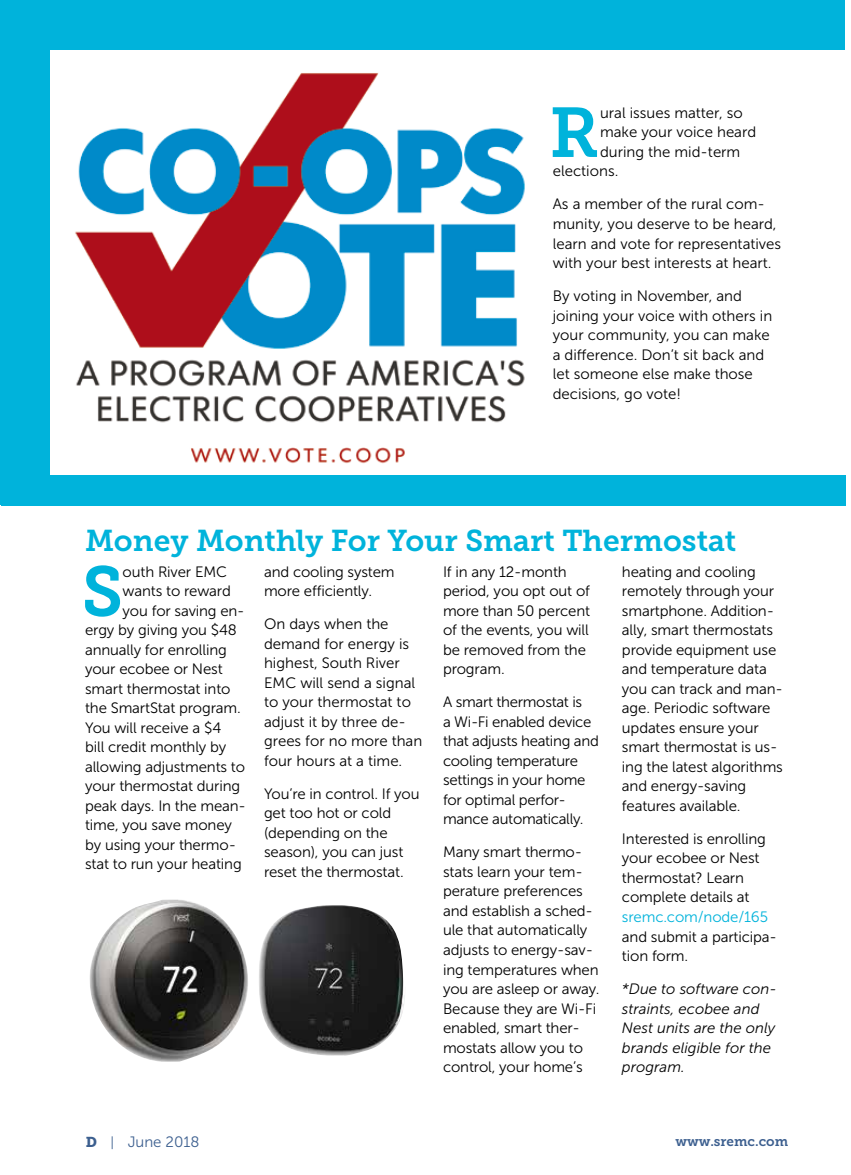
<style>
.page{position:relative;width:851px;height:1175px;background:#fff}
.page>*{position:absolute;margin:0;border:0;box-sizing:border-box;transform-origin:0 0}
.t1{font:69.9px "Museo Slab 700";color:#00b3db}
.t2{font:30px "Museo Slab 700";color:#00b3db}
.t3{font:15px/19.5px "Museo Sans 300";letter-spacing:-.01em;color:#000}
.t4{font:italic 15px/19.5px "Museo Sans 300";color:#000}
.t5{font:15px "Museo Sans 300";letter-spacing:-.01em;color:#00b3db}
.t6{font:15px "Museo Sans 300";color:#3c5f8f}
.t7{font:13.5px "Museo Slab 700";color:#3c5f8f}
.s1{font-family:"Museo Slab 900";font-size:14.25px}
.s2{font-size:13.5px}
</style>
<div class="page">
<img style="left:75px;top:73px;width:450px;height:391px">
<div style="left:0;top:0;width:844px;height:50px;background:#00b3db"></div>
<div style="left:2px;top:475px;width:844px;height:31px;background:#00b3db"></div>
<div style="left:0;top:0;width:50px;height:504px;background:#00b3db"></div>
<img style="left:89px;top:899px;width:316px;height:162px">
<h1 class="t1" style="left:549px;top:93px;width:52px">R</h1>
<p class="t3" style="left:600px;top:103px;width:144px">ural issues matter, so</p>
<p class="t3" style="left:600px;top:123px;width:158px">make your voice heard</p>
<p class="t3" style="left:600px;top:142px;width:142px">during the mid-term</p>
<p class="t3" style="left:552px;top:162px;width:67px">elections.</p>
<p class="t3" style="left:552px;top:195px;width:230px">As a member of the rural com&shy;munity, you deserve to be heard, learn and vote for representatives with your best interests at heart.</p>
<p class="t3" style="left:552px;top:286px;width:221px">By voting in November, and joining your voice with others in your community, you can make a difference. Don’t sit back and let someone else make those decisions, go vote!</p>
<h2 class="t2" style="left:85px;top:523px;width:652px">Money Monthly For Your Smart Thermostat</h2>
<h1 class="t1" style="left:82px;top:552px;width:43px">S</h1>
<p class="t3" style="left:123px;top:562px;width:106px">outh River EMC</p>
<p class="t3" style="left:443px;top:562px;width:149px">If in any 12-month period, you opt out of more than 50 percent of the events, you will be removed from the program.</p>
<p class="t3" style="left:443px;top:692px;width:157px">A smart thermostat is<br>a Wi-Fi enabled device that adjusts heating and cooling temperature settings in your home for optimal perfor&shy;mance automatically.</p>
<p class="t3" style="left:443px;top:842px;width:158px">Many smart thermo&shy;stats learn your tem&shy;perature preferences and establish a sched&shy;ule that automatically adjusts to energy-sav&shy;ing temperatures when you are asleep or away.<br>Because they are Wi-Fi enabled, smart ther&shy;mostats allow you to control, your home’s</p>
<p class="t3" style="left:622px;top:562px;width:162px">heating and cooling remotely through your smartphone. Addition&shy;ally, smart thermostats provide equipment use and temperature data you can track and man&shy;age. Periodic software updates ensure your smart thermostat is us&shy;ing the latest algorithms and energy-saving features available.</p>
<p class="t3" style="left:622px;top:829px;width:145px">Interested is enrolling your ecobee or Nest thermostat? Learn complete details at</p>
<p class="t5" style="left:622px;top:908px;width:148px">sremc.com/node/165</p>
<p class="t3" style="left:622px;top:926px;width:156px">and submit a participa&shy;tion form.</p>
<p class="t4" style="left:622px;top:979px;width:156px">*Due to software con&shy;straints, ecobee and<br>Nest units are the only brands eligible for the program.</p>
<p class="t3" style="left:264px;top:562px;width:132px">and cooling system more efficiently.</p>
<p class="t3" style="left:264px;top:614px;width:160px">On days when the demand for energy is highest, South River<br>EMC will send a signal to your thermostat to adjust it by three de&shy;grees for no more than four hours at a time.</p>
<p class="t3" style="left:264px;top:784px;width:157px">You’re in control. If you get too hot or cold (depending on the season), you can just reset the thermostat.</p>
<p class="t3" style="left:123px;top:581px;width:110px">wants to reward</p>
<p class="t3" style="left:123px;top:601px;width:123px">you for saving en-</p>
<p class="t3" style="left:85px;top:620px;width:153px">ergy by giving you $48</p>
<p class="t3" style="left:85px;top:640px;width:143px">annually for enrolling</p>
<p class="t3" style="left:85px;top:659px;width:139px">your ecobee or Nest</p>
<p class="t3" style="left:85px;top:679px;width:147px">smart thermostat into</p>
<p class="t3" style="left:85px;top:698px;width:157px">the SmartStat program.</p>
<p class="t3" style="left:85px;top:718px;width:138px">You will receive a $4</p>
<p class="t3" style="left:85px;top:737px;width:143px">bill credit monthly by</p>
<p class="t3" style="left:85px;top:757px;width:161px">allowing adjustments to</p>
<p class="t3" style="left:85px;top:776px;width:157px">your thermostat during</p>
<p class="t3" style="left:85px;top:796px;width:162px">peak days. In the mean-</p>
<p class="t3" style="left:85px;top:815px;width:148px">time, you save money</p>
<p class="t3" style="left:85px;top:835px;width:152px">by using your thermo-</p>
<p class="t3" style="left:85px;top:854px;width:158px">stat to run your heating</p>
<p class="t6" style="left:86px;top:1133px;width:115px"><span class="s1">D</span> <span class="s2">|</span> June 2018</p>
<p class="t7" style="left:675px;top:1133px;width:114px">www.sremc.com</p>
</div>
